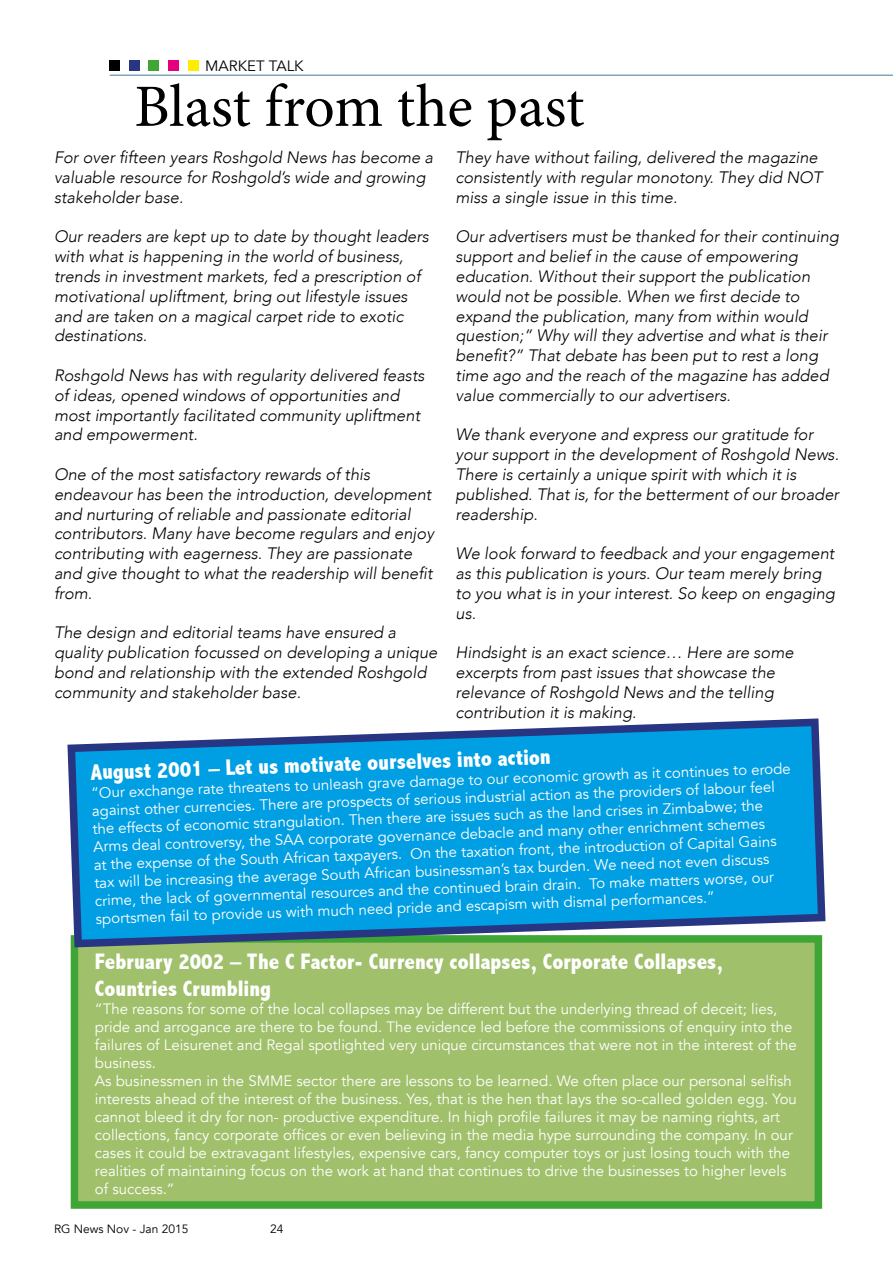
<style>
.page{position:relative;width:893px;height:1263px;background:#fff}
.page>*{position:absolute;margin:0;border:0;box-sizing:border-box;transform-origin:0 0}
.t1{font:60px "Minion Pro";letter-spacing:-.005em;color:#000}
.t2{font:800 condensed 22.5px/27px "Abadi";color:#fff}
.t3{font:italic 300 16.5px/19.8px "Avenir";color:#000}
.t4{font:15px/18px "Avenir";color:#fff}
.t5{font:15px "Avenir";color:#000}
.t6{font:12px "Avenir";color:#000}
</style>
<div class="page">
<div style="left:71px;top:935px;width:751px;height:274px;background:#a0c06b;border:8px solid #3fa535"></div>
<hr style="left:110px;top:75px;width:783px;height:1px;background:#3f779a">
<div style="left:188px;top:60px;width:10px;height:11px;background:#ffed00"></div>
<div style="left:169px;top:60px;width:10px;height:11px;background:#e6007d"></div>
<div style="left:149px;top:60px;width:10px;height:11px;background:#3fa535"></div>
<div style="left:129px;top:60px;width:10px;height:11px;background:#283583"></div>
<div style="left:110px;top:60px;width:10px;height:11px;background:#000"></div>
<svg style="left:67px;top:718px;width:759px;height:233px;background:#1fa0d6"></svg>
<p class="t5" style="left:205px;top:56px;width:100px">MARKET TALK</p>
<h1 class="t1" style="left:134px;top:66px;width:452px">Blast from the past</h1>
<p class="t3" style="left:54px;top:148px;width:381px">For over fifteen years Roshgold News has become a valuable resource for Roshgold’s wide and growing stakeholder base.</p>
<p class="t3" style="left:54px;top:227px;width:376px">Our readers are kept up to date by thought leaders with what is happening in the world of business, trends in investment markets, fed a prescription of motivational upliftment, bring out lifestyle issues and are taken on a magical carpet ride to exotic destinations.</p>
<p class="t3" style="left:54px;top:365px;width:372px">Roshgold News has with regularity delivered feasts of ideas, opened windows of opportunities and most importantly facilitated community upliftment and empowerment.</p>
<p class="t3" style="left:54px;top:464px;width:382px">One of the most satisfactory rewards of this endeavour has been the introduction, development and nurturing of reliable and passionate editorial contributors. Many have become regulars and enjoy contributing with eagerness. They are passionate and give thought to what the readership will benefit from.</p>
<p class="t3" style="left:54px;top:623px;width:385px">The design and editorial teams have ensured a quality publication focussed on developing a unique bond and relationship with the extended Roshgold community and stakeholder base.</p>
<p class="t3" style="left:455px;top:148px;width:368px">They have without failing, delivered the magazine consistently with regular monotony. They did NOT miss a single issue in this time.</p>
<p class="t3" style="left:455px;top:227px;width:385px">Our advertisers must be thanked for their continuing support and belief in the cause of empowering education. Without their support the publication would not be possible. When we first decide to expand the publication, many from within would question;” Why will they advertise and what is their benefit?” That debate has been put to rest a long time ago and the reach of the magazine has added value commercially to our advertisers.</p>
<p class="t3" style="left:455px;top:425px;width:385px">We thank everyone and express our gratitude for your support in the development of Roshgold News.<br>There is certainly a unique spirit with which it is published. That is, for the betterment of our broader readership.</p>
<p class="t3" style="left:455px;top:544px;width:381px">We look forward to feedback and your engagement as this publication is yours. Our team merely bring to you what is in your interest. So keep on engaging us.</p>
<p class="t3" style="left:455px;top:643px;width:340px">Hindsight is an exact science… Here are some excerpts from past issues that showcase the relevance of Roshgold News and the telling contribution it is making.</p>
<h2 class="t2" style="left:90px;top:759px;width:462px;rotate:-2deg">August 2001 – Let us motivate ourselves into action</h2>
<p class="t4" style="left:91px;top:784px;width:701px;rotate:-2deg">“Our exchange rate threatens to unleash grave damage to our economic growth as it continues to erode against other currencies. There are prospects of serious industrial action as the providers of labour feel the effects of economic strangulation. Then there are issues such as the land crises in Zimbabwe; the Arms deal controversy, the SAA corporate governance debacle and many other enrichment schemes<br>at the expense of the South African taxpayers. On the taxation front, the introduction of Capital Gains tax will be increasing the average South African businessman’s tax burden. We need not even discuss crime, the lack of governmental resources and the continued brain drain. To make matters worse, our sportsmen fail to provide us with much need pride and escapism with dismal performances.”</p>
<h2 class="t2" style="left:95px;top:948px;width:629px">February 2002 – The C Factor- Currency collapses, Corporate Collapses,<br>Countries Crumbling</h2>
<p class="t4" style="left:95px;top:1000px;width:703px">“The reasons for some of the local collapses may be different but the underlying thread of deceit; lies, pride and arrogance are there to be found. The evidence led before the commissions of enquiry into the failures of Leisurenet and Regal spotlighted very unique circumstances that were not in the interest of the business.<br>As businessmen in the SMME sector there are lessons to be learned. We often place our personal selfish interests ahead of the interest of the business. Yes, that is the hen that lays the so-called golden egg. You cannot bleed it dry for non- productive expenditure. In high profile failures it may be naming rights, art collections, fancy corporate offices or even believing in the media hype surrounding the company. In our cases it could be extravagant lifestyles, expensive cars, fancy computer toys or just losing touch with the realities of maintaining focus on the work at hand that continues to drive the businesses to higher levels of success.”</p>
<p class="t6" style="left:54px;top:1222px;width:136px">RG News Nov - Jan 2015</p>
<p class="t6" style="left:270px;top:1222px;width:15px">24</p>
</div>
